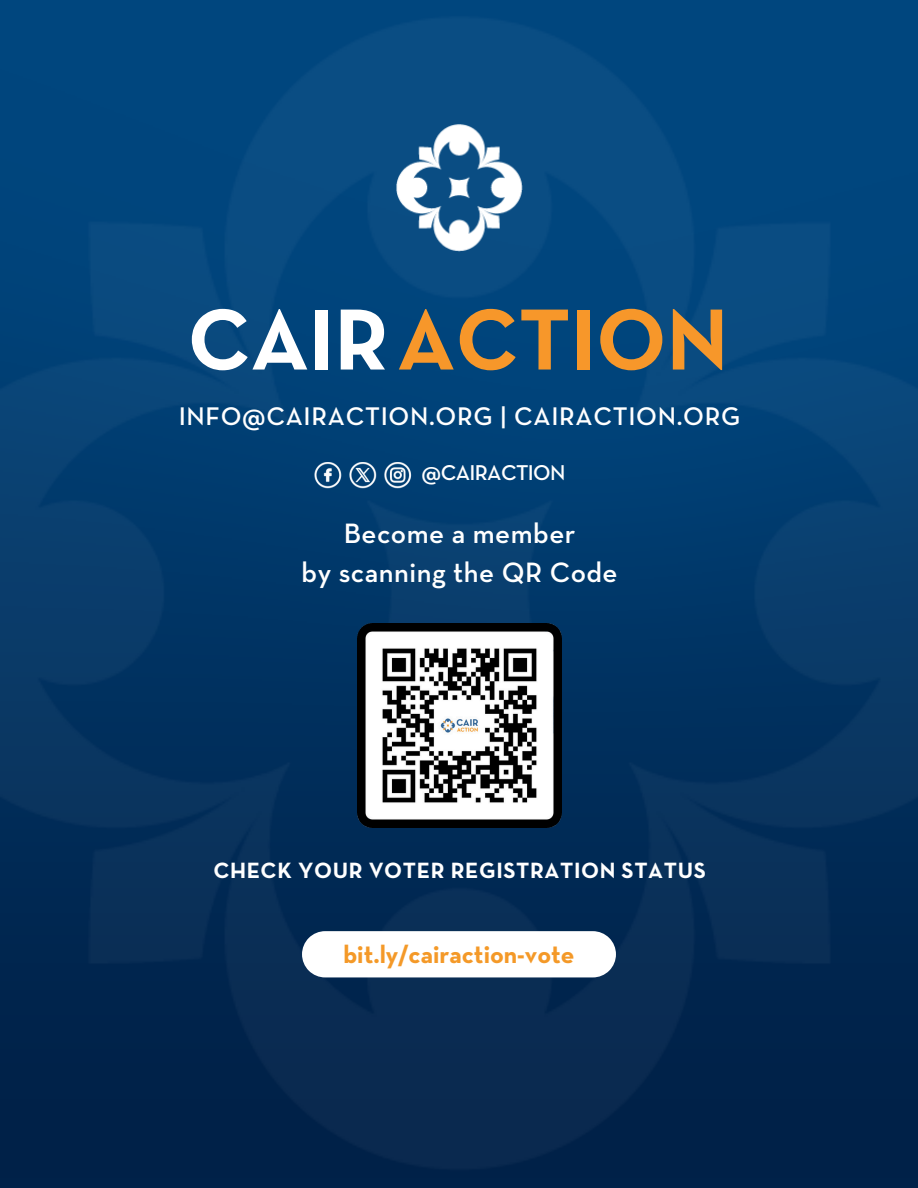
<style>
.page{position:relative;width:918px;height:1188px;background:#fff}
.page>*{position:absolute;margin:0;border:0;box-sizing:border-box;transform-origin:0 0}
.t1{font:700 88.2px "Neutraface Text";color:#f7972a}
.t2{font:600 28.5px/39.3px "Neutraface Text";letter-spacing:.015em;color:#fff;text-align:center}
.t3{font:600 25.95px "Neutraface Text";letter-spacing:.025em;color:#fff}
.t4{font:700 25.35px "Neutraface Text";color:#f49928}
.t5{font:700 22.5px "Neutraface Text";letter-spacing:.025em;color:#fff}
.t6{font:600 21.75px "Neutraface Text";letter-spacing:-.03em;color:#fff}
.s1{color:#fff}
</style>
<div class="page">
<img style="left:0;top:0;width:918px;height:1188px">
<img style="left:391px;top:116px;width:136px;height:147px">
<img style="left:309px;top:462px;width:107px;height:27px">
<svg style="left:302px;top:931px;width:314px;height:46px"></svg>
<img style="left:358px;top:623px;width:203px;height:204px">
<h1 class="t1" style="left:188px;top:301px;width:542px"><span class="s1">CAIR</span>ACTION</h1>
<p class="t3" style="left:179px;top:405px;width:563px">INFO@CAIRACTION.ORG | CAIRACTION.ORG</p>
<p class="t6" style="left:422px;top:463px;width:145px">@CAIRACTION</p>
<p class="t2" style="left:302px;top:515px;width:318px">Become a member<br>by scanning the QR Code</p>
<p class="t5" style="left:213px;top:861px;width:494px">CHECK YOUR VOTER REGISTRATION STATUS</p>
<h3 class="t4" style="left:343px;top:943px;width:233px">bit.ly/cairaction-vote</h3>
</div>
